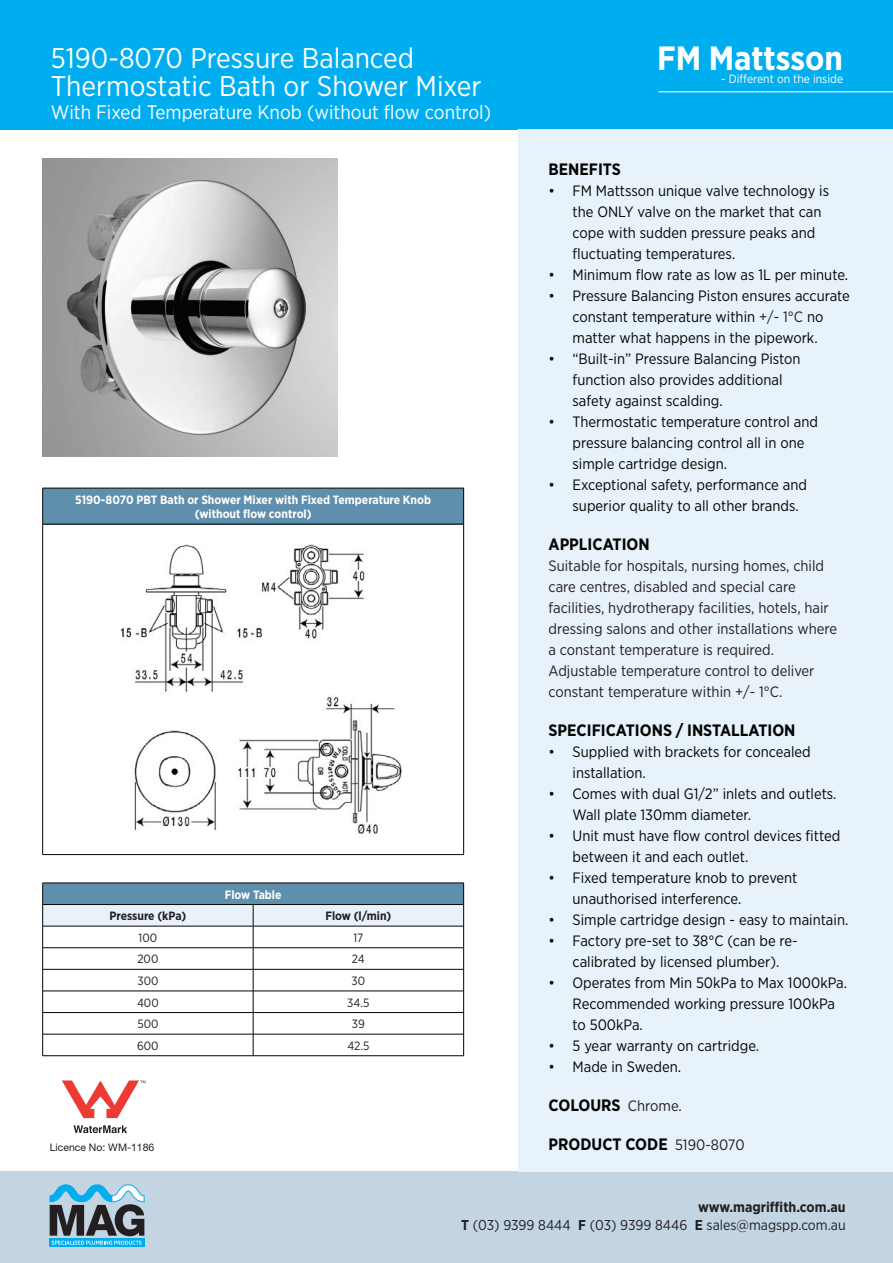
<style>
.page{position:relative;width:893px;height:1263px;background:#fff}
.page>*{position:absolute;margin:0;border:0;box-sizing:border-box;transform-origin:0 0}
.t1{font:700 33.75px "Gotham Narrow";color:#fff}
.t2{font:28.5px/28.5px "Gotham Narrow";color:#fff}
.t3{font:19.5px "Gotham Narrow";color:#fff}
.t4{font:700 16.5px "Gotham Narrow";color:#040503}
.t5{font:15px/21px "Gotham Narrow";color:#040503}
.t6{font:15px/21px "Gotham Narrow";color:#231f20}
.t7{font:14.25px "Gotham Narrow";color:#231f20}
.t8{font:700 14.25px "Gotham Narrow";color:#231f20}
.t9{font:700 12px/14.4px "Gotham Narrow";color:#fff;text-align:center}
.t10{font:12px "Gotham Narrow";color:#231f20}
.t11{font:700 12px "Gotham Narrow";color:#231f20}
.t12{font:12px "Gotham Narrow";color:#fff}
.t13{font:10.5px "Helvetica Neue";color:#231f20}
.s1{color:#231f20}
.s2{font-weight:400;font-size:15px;color:#231f20}
.s3{font-weight:700}
</style>
<div class="page">
<div style="left:0;top:1171px;width:893px;height:92px;background:#c3d4e2"></div>
<div style="left:0;top:0;width:893px;height:129px;background:#00aeef"></div>
<div style="left:519px;top:129px;width:374px;height:1042px;background:#e8f2fa"></div>
<div style="left:50px;top:1238px;width:95px;height:9px;background:#00aeef"></div>
<svg style="left:50px;top:1184px;width:95px;height:61px"></svg>
<hr style="left:658px;top:91px;width:235px;height:1px;background:#fff">
<div style="left:43px;top:488px;width:421px;height:36px;background:#608fad"></div>
<hr style="left:43px;top:488px;width:421px;height:1px;background:#040503">
<hr style="left:42px;top:488px;width:1px;height:36px;background:#040503">
<hr style="left:43px;top:524px;width:420px;height:1px;background:#040503">
<hr style="left:463px;top:488px;width:1px;height:36px;background:#040503">
<hr style="left:42px;top:524px;width:1px;height:330px;background:#040503">
<hr style="left:463px;top:524px;width:1px;height:330px;background:#040503">
<hr style="left:43px;top:854px;width:421px;height:1px;background:#040503">
<hr style="left:43px;top:1055px;width:210px;height:1px;background:#040503">
<hr style="left:253px;top:1055px;width:211px;height:1px;background:#040503">
<svg style="left:42px;top:883px;width:422px;height:172px"></svg>
<svg style="left:73px;top:1125px;width:54px;height:8px"></svg>
<svg style="left:62px;top:1080px;width:83px;height:38px"></svg>
<img style="left:120px;top:544px;width:282px;height:291px">
<img style="left:43px;top:159px;width:295px;height:298px">
<p class="t2" style="left:51px;top:43px;width:432px">5190-8070 Pressure Balanced<br>Thermostatic Bath or Shower Mixer</p>
<p class="t3" style="left:51px;top:100px;width:442px">With Fixed Temperature Knob (without flow control)</p>
<p class="t9" style="left:75px;top:492px;width:357px">5190-8070 PBT Bath or Shower Mixer with Fixed Temperature Knob (without flow control)</p>
<p class="t9" style="left:225px;top:887px;width:58px">Flow Table</p>
<p class="t11" style="left:109px;top:908px;width:78px">Pressure (kPa)</p>
<p class="t11" style="left:325px;top:908px;width:68px">Flow (l/min)</p>
<p class="t10" style="left:139px;top:930px;width:20px">100</p>
<p class="t10" style="left:353px;top:930px;width:11px">17</p>
<p class="t10" style="left:137px;top:952px;width:22px">200</p>
<p class="t10" style="left:352px;top:952px;width:14px">24</p>
<p class="t10" style="left:137px;top:973px;width:23px">300</p>
<p class="t10" style="left:352px;top:973px;width:15px">30</p>
<p class="t10" style="left:137px;top:995px;width:23px">400</p>
<p class="t10" style="left:347px;top:995px;width:24px">34.5</p>
<p class="t10" style="left:137px;top:1016px;width:23px">500</p>
<p class="t10" style="left:352px;top:1016px;width:14px">39</p>
<p class="t10" style="left:137px;top:1038px;width:23px">600</p>
<p class="t10" style="left:347px;top:1038px;width:24px">42.5</p>
<p class="t13" style="left:50px;top:1141px;width:106px">Licence No: WM-1186</p>
<p class="t1" style="left:657px;top:36px;width:187px">FM Mattsson</p>
<p class="t12" style="left:721px;top:72px;width:124px">- Different on the inside</p>
<p class="t4" style="left:549px;top:158px;width:74px">BENEFITS</p>
<p class="t5" style="left:573px;top:180px;width:258px;text-indent:-24px">• FM Mattsson unique valve technology is the ONLY valve on the market that can cope with sudden pressure peaks and fluctuating temperatures.</p>
<p class="t5" style="left:549px;top:264px;width:301px">• Minimum flow rate as low as 1L per minute.</p>
<p class="t5" style="left:549px;top:285px;width:303px;text-align:center">• Pressure Balancing Piston ensures accurate constant temperature within <span class="s1">+/- 1°C</span> no<br>matter what happens in the pipework.</p>
<p class="t5" style="left:573px;top:348px;width:230px;text-indent:-24px">• “Built-in” Pressure Balancing Piston function also provides additional safety against scalding.</p>
<p class="t5" style="left:573px;top:411px;width:247px;text-indent:-24px">• Thermostatic temperature control and pressure balancing control all in one simple cartridge design.</p>
<p class="t5" style="left:573px;top:474px;width:236px;text-indent:-24px">• Exceptional safety, performance and superior quality to all other brands.</p>
<p class="t4" style="left:549px;top:533px;width:103px">APPLICATION</p>
<p class="t6" style="left:549px;top:555px;width:290px">Suitable for hospitals, nursing homes, child care centres, disabled and special care facilities, hydrotherapy facilities, hotels, hair dressing salons and other installations where a constant temperature is required.</p>
<p class="t6" style="left:549px;top:660px;width:267px">Adjustable temperature control to deliver constant temperature within +/- 1°C.</p>
<p class="t4" style="left:549px;top:719px;width:249px">SPECIFICATIONS / INSTALLATION</p>
<p class="t5" style="left:573px;top:741px;width:240px;text-indent:-24px">• Supplied with brackets for concealed installation.</p>
<p class="t5" style="left:573px;top:783px;width:266px;text-indent:-24px">• Comes with dual G1/2” inlets and outlets.<br>Wall plate 130mm diameter.</p>
<p class="t5" style="left:573px;top:825px;width:269px;text-indent:-24px">• Unit must have flow control devices fitted between it and each outlet.</p>
<p class="t5" style="left:573px;top:867px;width:226px;text-indent:-24px">• Fixed temperature knob to prevent unauthorised interference.</p>
<p class="t5" style="left:549px;top:909px;width:301px">• Simple cartridge design - easy to maintain.</p>
<p class="t5" style="left:549px;top:930px;width:251px;text-align:center">• Factory pre-set to 38°C (can be re&shy;calibrated by licensed plumber).</p>
<p class="t5" style="left:573px;top:972px;width:276px;text-indent:-24px">• Operates from Min 50kPa to Max 1000kPa.<br>Recommended working pressure 100kPa to 500kPa.</p>
<p class="t5" style="left:549px;top:1035px;width:212px">• 5 year warranty on cartridge.</p>
<p class="t5" style="left:549px;top:1056px;width:134px">• Made in Sweden.</p>
<p class="t4" style="left:549px;top:1094px;width:135px">COLOURS <span class="s2">Chrome.</span></p>
<p class="t4" style="left:549px;top:1133px;width:198px">PRODUCT CODE <span class="s2">5190-8070</span></p>
<p class="t8" style="left:698px;top:1198px;width:149px">www.magriffith.com.au</p>
<p class="t7" style="left:461px;top:1216px;width:386px"><span class="s3">T</span> (03) 9399 8444 <span class="s3">F</span> (03) 9399 8446 <span class="s3">E</span> sales@magspp.com.au</p>
</div>
